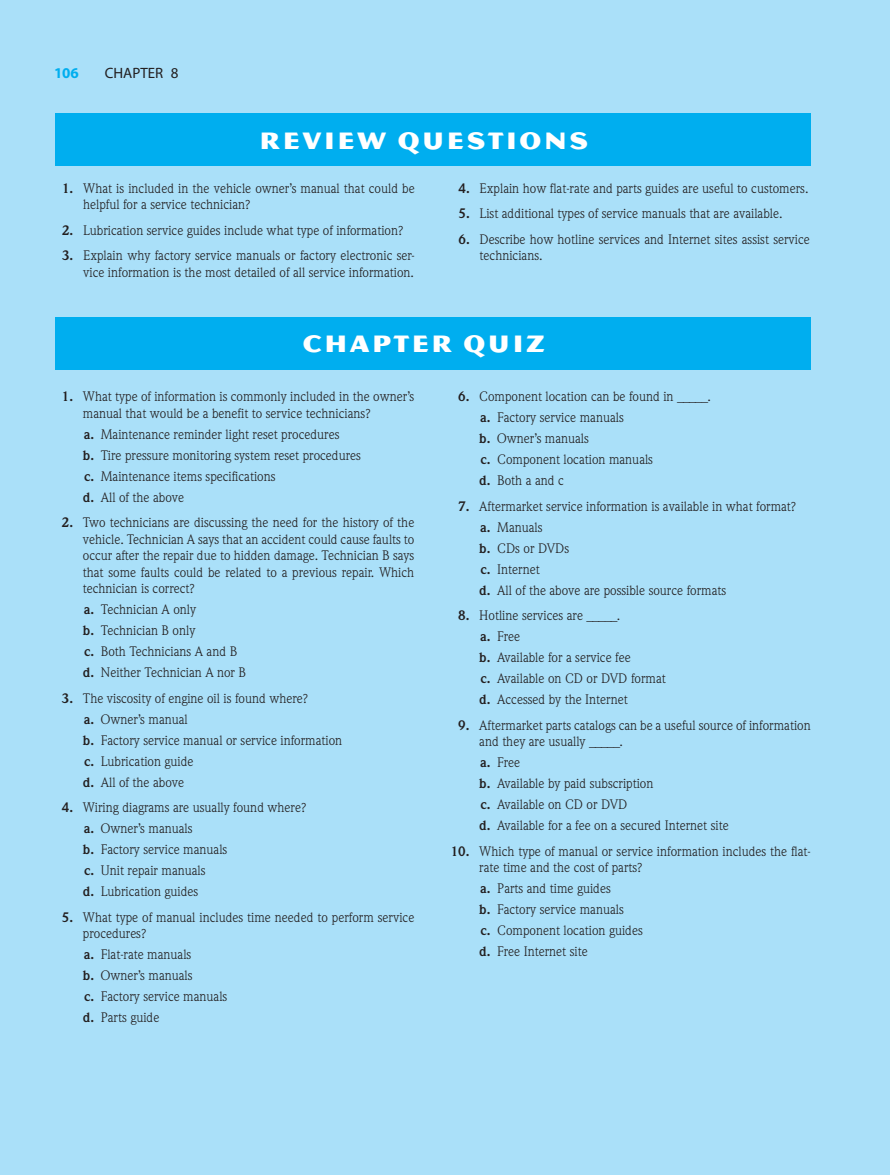
<style>
.page{position:relative;width:891px;height:1175px;background:#fff}
.page>*{position:absolute;margin:0;border:0;box-sizing:border-box;transform-origin:0 0}
.t1{font:25.5px "Magnesium MVB";letter-spacing:.1em;color:#fff}
.t2{font:15px "Myriad";color:#231f20}
.t3{font:700 15px "Myriad";color:#00aeef}
.t4{font:13.5px/21px "Weidemann";color:#231f20}
.s1{font-weight:700}
</style>
<div class="page">
<div style="left:0;top:0;width:890px;height:1174px;background:#aae0f9"></div>
<div style="left:55px;top:317px;width:756px;height:53px;background:#00aeef"></div>
<div style="left:55px;top:114px;width:756px;height:52px;background:#00aeef"></div>
<p class="t3" style="left:54px;top:67px;width:26px">106</p>
<p class="t2" style="left:105px;top:67px;width:75px">CHAPTER 8</p>
<h1 class="t1" style="left:260px;top:125px;width:330px">REVIEW QUESTIONS</h1>
<p class="t4" style="left:83px;top:181px;width:333px;line-height:16.5px;text-indent:-21px"><span class="s1">1.</span> What is included in the vehicle owner’s manual that could be helpful for a service technician?</p>
<p class="t4" style="left:62px;top:221px;width:343px"><span class="s1">2.</span> Lubrication service guides include what type of information?</p>
<p class="t4" style="left:62px;top:248px;width:354px;line-height:16.5px;text-align:right"><span class="s1">3.</span> Explain why factory service manuals or factory electronic ser&shy;vice information is the most detailed of all service information.</p>
<p class="t4" style="left:459px;top:179px;width:351px"><span class="s1">4.</span> Explain how flat-rate and parts guides are useful to customers.</p>
<p class="t4" style="left:459px;top:204px;width:325px"><span class="s1">5.</span> List additional types of service manuals that are available.</p>
<p class="t4" style="left:480px;top:232px;width:332px;line-height:16.5px;text-indent:-21px"><span class="s1">6.</span> Describe how hotline services and Internet sites assist service technicians.</p>
<h1 class="t1" style="left:303px;top:329px;width:244px">CHAPTER QUIZ</h1>
<p class="t4" style="left:83px;top:389px;width:333px;line-height:16.5px;text-indent:-21px"><span class="s1">1.</span> What type of information is commonly included in the owner’s manual that would be a benefit to service technicians?</p>
<p class="t4" style="left:83px;top:425px;width:280px"><span class="s1">a.</span> Maintenance reminder light reset procedures<br><span class="s1">b.</span> Tire pressure monitoring system reset procedures <span class="s1">c.</span> Maintenance items specifications<br><span class="s1">d.</span> All of the above</p>
<p class="t4" style="left:83px;top:515px;width:333px;line-height:16.5px;text-align:justify;text-indent:-21px"><span class="s1">2.</span> Two technicians are discussing the need for the history of the vehicle. Technician A says that an accident could cause faults to occur after the repair due to hidden damage. Technician B says that some faults could be related to a previous repair. Which technician is correct?</p>
<p class="t4" style="left:83px;top:600px;width:165px"><span class="s1">a.</span> Technician A only<br><span class="s1">b.</span> Technician B only<br><span class="s1">c.</span> Both Technicians A and B <span class="s1">d.</span> Neither Technician A nor B</p>
<p class="t4" style="left:83px;top:689px;width:261px;text-indent:-21px"><span class="s1">3.</span> The viscosity of engine oil is found where?<br><span class="s1">a.</span> Owner’s manual<br><span class="s1">b.</span> Factory service manual or service information <span class="s1">c.</span> Lubrication guide<br><span class="s1">d.</span> All of the above</p>
<p class="t4" style="left:83px;top:798px;width:225px;text-indent:-21px"><span class="s1">4.</span> Wiring diagrams are usually found where? <span class="s1">a.</span> Owner’s manuals<br><span class="s1">b.</span> Factory service manuals<br><span class="s1">c.</span> Unit repair manuals<br><span class="s1">d.</span> Lubrication guides</p>
<p class="t4" style="left:83px;top:910px;width:333px;line-height:16.5px;text-indent:-21px"><span class="s1">5.</span> What type of manual includes time needed to perform service procedures?</p>
<p class="t4" style="left:83px;top:945px;width:146px"><span class="s1">a.</span> Flat-rate manuals<br><span class="s1">b.</span> Owner’s manuals<br><span class="s1">c.</span> Factory service manuals <span class="s1">d.</span> Parts guide</p>
<p class="t4" style="left:479px;top:387px;width:233px;text-indent:-21px"><span class="s1">6.</span> Component location can be found in _____. <span class="s1">a.</span> Factory service manuals<br><span class="s1">b.</span> Owner’s manuals<br><span class="s1">c.</span> Component location manuals<br><span class="s1">d.</span> Both a and c</p>
<p class="t4" style="left:479px;top:497px;width:319px;text-indent:-21px"><span class="s1">7.</span> Aftermarket service information is available in what format? <span class="s1">a.</span> Manuals<br><span class="s1">b.</span> CDs or DVDs<br><span class="s1">c.</span> Internet<br><span class="s1">d.</span> All of the above are possible source formats</p>
<p class="t4" style="left:479px;top:606px;width:188px;text-indent:-21px"><span class="s1">8.</span> Hotline services are _____.<br><span class="s1">a.</span> Free<br><span class="s1">b.</span> Available for a service fee<br><span class="s1">c.</span> Available on CD or DVD format <span class="s1">d.</span> Accessed by the Internet</p>
<p class="t4" style="left:479px;top:718px;width:333px;line-height:16.5px;text-indent:-21px"><span class="s1">9.</span> Aftermarket parts catalogs can be a useful source of information and they are usually _____.</p>
<p class="t4" style="left:479px;top:753px;width:251px"><span class="s1">a.</span> Free<br><span class="s1">b.</span> Available by paid subscription<br><span class="s1">c.</span> Available on CD or DVD<br><span class="s1">d.</span> Available for a fee on a secured Internet site</p>
<p class="t4" style="left:479px;top:844px;width:333px;line-height:16.5px;text-indent:-28px"><span class="s1">10.</span> Which type of manual or service information includes the flat&shy;rate time and the cost of parts?</p>
<p class="t4" style="left:479px;top:879px;width:165px"><span class="s1">a.</span> Parts and time guides<br><span class="s1">b.</span> Factory service manuals<br><span class="s1">c.</span> Component location guides <span class="s1">d.</span> Free Internet site</p>
</div>
